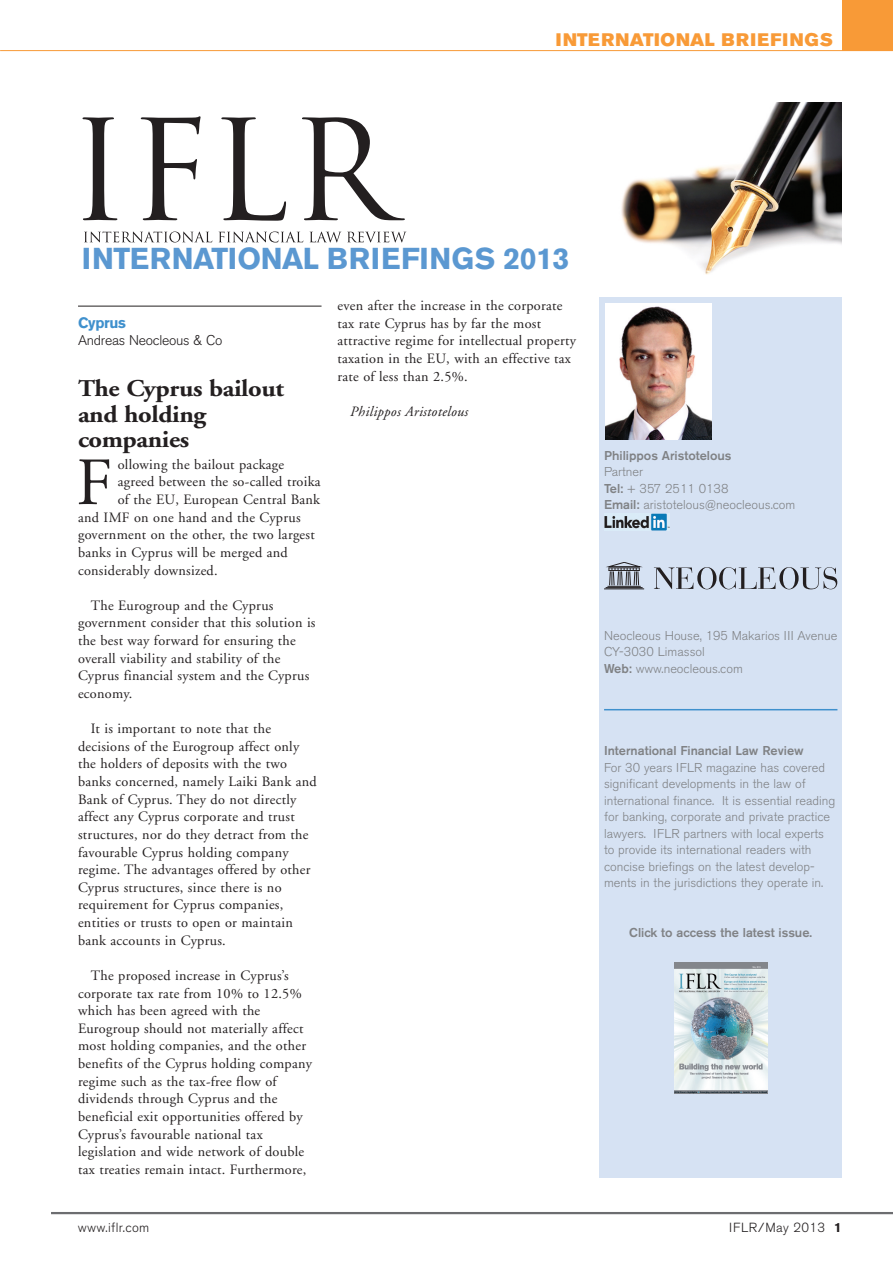
<style>
.page{position:relative;width:893px;height:1263px;background:#fff}
.page>*{position:absolute;margin:0;border:0;box-sizing:border-box;transform-origin:0 0}
.t1{font:67.35px "Adobe Garamond";color:#231f20}
.t2{font:700 30px "Akzidenz Grotesk BE";letter-spacing:-.015em;color:#5b98d1}
.t3{font:700 24px/25.5px "Adobe Garamond";letter-spacing:-.015em;color:#231f20;scale:1.1 1}
.t4{font:18px "Akzidenz Grotesk BE Super";letter-spacing:.05em;color:#f89a37}
.t5{font:700 15px "Akzidenz Grotesk BE";letter-spacing:-.015em;color:#3f90cd}
.t6{font:14.25px/17.5px "Adobe Garamond";letter-spacing:.02em;color:#231f20}
.t7{font:italic 14.25px "Adobe Garamond";letter-spacing:.02em;color:#231f20}
.t8{font:300 14.1px "Akzidenz Grotesk BE";letter-spacing:-.015em;color:#231f20}
.t9{font:300 13.2px "Akzidenz Grotesk BE";letter-spacing:.03em;color:#231f20}
.t10{font:300 12.75px/16.5px "Akzidenz Grotesk BE";color:#808285}
.t11{font:500 12.75px "Akzidenz Grotesk BE";color:#808285}
.s1{font-weight:500}
.s2{font-weight:700}
</style>
<div class="page">
<hr style="left:51px;top:1212px;width:842px;height:2px;background:#6c6d70">
<hr style="left:78px;top:306px;width:244px;height:1px;background:#231f20">
<hr style="left:0;top:50px;width:893px;height:1px;background:#f89a37">
<div style="left:842px;top:0;width:51px;height:51px;background:#f89a37"></div>
<div style="left:600px;top:298px;width:242px;height:880px;background:#d6e2f3"></div>
<hr style="left:604px;top:709px;width:233px;height:1px;background:#3f90cd">
<img style="left:606px;top:304px;width:106px;height:136px">
<img style="left:674px;top:962px;width:93px;height:132px">
<svg style="left:654px;top:567px;width:183px;height:22px"></svg>
<svg style="left:604px;top:562px;width:41px;height:27px"></svg>
<img style="left:604px;top:513px;width:66px;height:17px">
<img style="left:621px;top:102px;width:221px;height:173px">
<svg style="left:83px;top:117px;width:34px;height:103px"></svg>
<svg style="left:141px;top:116px;width:60px;height:104px"></svg>
<svg style="left:221px;top:117px;width:65px;height:104px"></svg>
<svg style="left:302px;top:117px;width:103px;height:103px"></svg>
<svg style="left:84px;top:231px;width:128px;height:11px"></svg>
<svg style="left:218px;top:231px;width:85px;height:11px"></svg>
<svg style="left:309px;top:231px;width:32px;height:11px"></svg>
<svg style="left:348px;top:232px;width:58px;height:10px"></svg>
<p class="t4" style="left:556px;top:32px;width:278px">INTERNATIONAL BRIEFINGS</p>
<h2 class="t2" style="left:82px;top:247px;width:489px">INTERNATIONAL BRIEFINGS 2013</h2>
<p class="t5" style="left:78px;top:317px;width:50px">Cyprus</p>
<p class="t8" style="left:78px;top:334px;width:146px">Andreas Neocleous &amp; Co</p>
<h3 class="t3" style="left:78px;top:378px;width:189px">The Cyprus bailout and holding companies</h3>
<h1 class="t1" style="left:76px;top:456px;width:38px">F</h1>
<p class="t6" style="left:118px;top:457px;width:168px">ollowing the bailout package</p>
<p class="t6" style="left:118px;top:474px;width:204px">agreed between the so-called troika</p>
<p class="t6" style="left:118px;top:492px;width:204px">of the EU, European Central Bank</p>
<p class="t6" style="left:78px;top:510px;width:224px">and IMF on one hand and the Cyprus</p>
<p class="t6" style="left:78px;top:527px;width:238px">government on the other, the two largest</p>
<p class="t6" style="left:78px;top:545px;width:211px">banks in Cyprus will be merged and</p>
<p class="t6" style="left:78px;top:562px;width:141px">considerably downsized.</p>
<p class="t6" style="left:78px;top:598px;width:239px;text-indent:13px">The Eurogroup and the Cyprus government consider that this solution is the best way forward for ensuring the overall viability and stability of the<br>Cyprus financial system and the Cyprus economy.</p>
<p class="t6" style="left:78px;top:721px;width:240px;text-indent:13px">It is important to note that the decisions of the Eurogroup affect only the holders of deposits with the two banks concerned, namely Laiki Bank and Bank of Cyprus. They do not directly affect any Cyprus corporate and trust structures, nor do they detract from the favourable Cyprus holding company regime. The advantages offered by other Cyprus structures, since there is no requirement for Cyprus companies, entities or trusts to open or maintain bank accounts in Cyprus.</p>
<p class="t6" style="left:78px;top:968px;width:236px;text-indent:13px">The proposed increase in Cyprus’s corporate tax rate from 10% to 12.5% which has been agreed with the Eurogroup should not materially affect most holding companies, and the other benefits of the Cyprus holding company regime such as the tax-free flow of dividends through Cyprus and the beneficial exit opportunities offered by Cyprus’s favourable national tax legislation and wide network of double tax treaties remain intact. Furthermore,</p>
<p class="t6" style="left:337px;top:298px;width:240px">even after the increase in the corporate tax rate Cyprus has by far the most attractive regime for intellectual property taxation in the EU, with an effective tax rate of less than 2.5%.</p>
<p class="t7" style="left:350px;top:406px;width:119px">Philippos Aristotelous</p>
<p class="t11" style="left:604px;top:451px;width:129px">Philippos Aristotelous</p>
<p class="t10" style="left:604px;top:464px;width:193px">Partner<br><span class="s1">Tel:</span> + 357 2511 0138<br><span class="s1">Email:</span> aristotelous@neocleous.com</p>
<p class="t10" style="left:604px;top:628px;width:235px">Neocleous House, 195 Makarios III Avenue<br>CY-3030 Limassol<br><span class="s1">Web:</span> www.neocleous.com</p>
<p class="t11" style="left:604px;top:746px;width:201px">International Financial Law Review</p>
<p class="t10" style="left:604px;top:760px;width:233px">For 30 years IFLR magazine has covered significant developments in the law of international finance. It is essential reading for banking, corporate and private practice lawyers. IFLR partners with local experts to provide its international readers with concise briefings on the latest develop&shy;ments in the jurisdictions they operate in.</p>
<p class="t11" style="left:629px;top:928px;width:184px">Click to access the latest issue.</p>
<p class="t9" style="left:78px;top:1221px;width:73px">www.iflr.com</p>
<p class="t9" style="left:729px;top:1221px;width:114px">IFLR/May 2013 <span class="s2">1</span></p>
</div>
